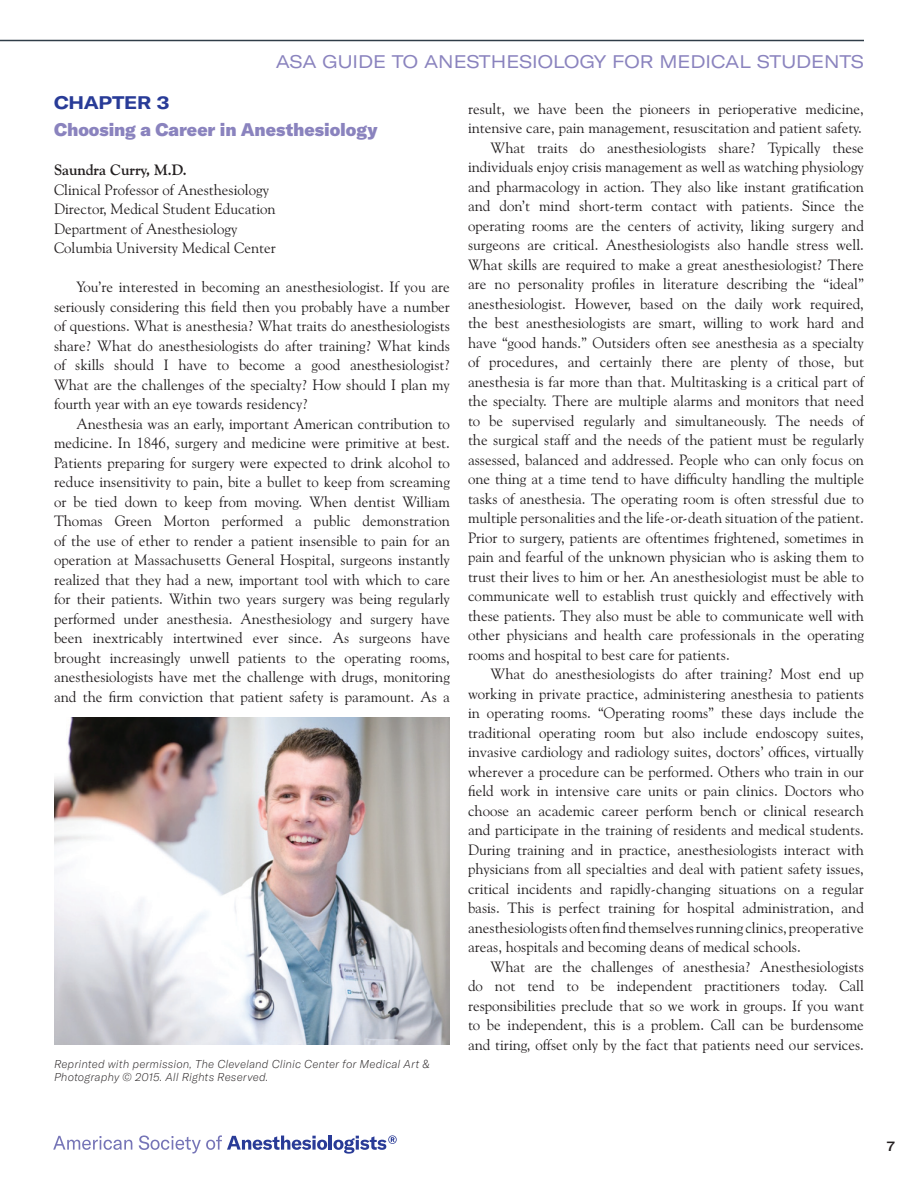
<style>
.page{position:relative;width:918px;height:1188px;background:#fff}
.page>*{position:absolute;margin:0;border:0;box-sizing:border-box;transform-origin:0 0}
.t1{font:expanded 18px "GT America";color:#8a83be}
.t2{font:900 18px "GT America";letter-spacing:-.005em;color:#8a83be}
.t3{font:700 expanded 18px "GT America";letter-spacing:-.015em;color:#283b97}
.t4{font:15px/19.5px "Goudy Old Style BT";color:#231f20;text-align:justify}
.t5{font:700 15px "Goudy Old Style BT";color:#231f20}
.t6{font:500 expanded 13.5px "GT America";color:#231f20}
.t7{font:italic 100 11.25px/13.5px "GT America";letter-spacing:.01em;color:#231f20}
</style>
<div class="page">
<hr style="left:0;top:40px;width:864px;height:1px;background:#303d48">
<svg style="left:53px;top:1136px;width:79px;height:14px"></svg>
<svg style="left:139px;top:1135px;width:188px;height:19px"></svg>
<hr style="left:329px;top:1136px;width:3px;height:14px;background:#293b97">
<svg style="left:333px;top:1135px;width:64px;height:19px"></svg>
<img style="left:54px;top:717px;width:395px;height:328px">
<p class="t1" style="left:276px;top:51px;width:590px">ASA GUIDE TO ANESTHESIOLOGY FOR MEDICAL STUDENTS</p>
<p class="t3" style="left:54px;top:91px;width:117px">CHAPTER 3</p>
<p class="t2" style="left:54px;top:118px;width:325px">Choosing a Career in Anesthesiology</p>
<p class="t5" style="left:54px;top:161px;width:134px">Saundra Curry, M.D.</p>
<p class="t4" style="left:54px;top:180px;width:223px;text-align:left">Clinical Professor of Anesthesiology Director, Medical Student Education Department of Anesthesiology Columbia University Medical Center</p>
<p class="t4" style="left:54px;top:277px;width:398px;text-indent:22px">You’re interested in becoming an anesthesiologist. If you are seriously considering this field then you probably have a number of questions. What is anesthesia? What traits do anesthesiologists share? What do anesthesiologists do after training? What kinds of skills should I have to become a good anesthesiologist?<br>What are the challenges of the specialty? How should I plan my fourth year with an eye towards residency?</p>
<p class="t4" style="left:54px;top:414px;width:398px;text-indent:22px">Anesthesia was an early, important American contribution to medicine. In 1846, surgery and medicine were primitive at best.<br>Patients preparing for surgery were expected to drink alcohol to reduce insensitivity to pain, bite a bullet to keep from screaming or be tied down to keep from moving. When dentist William Thomas Green Morton performed a public demonstration of the use of ether to render a patient insensible to pain for an operation at Massachusetts General Hospital, surgeons instantly realized that they had a new, important tool with which to care for their patients. Within two years surgery was being regularly performed under anesthesia. Anesthesiology and surgery have been inextricably intertwined ever since. As surgeons have brought increasingly unwell patients to the operating rooms, anesthesiologists have met the challenge with drugs, monitoring and the firm conviction that patient safety is paramount. As a</p>
<p class="t7" style="left:54px;top:1057px;width:377px">Reprinted with permission, The Cleveland Clinic Center for Medical Art &amp;<br>Photography © 2015. All Rights Reserved.</p>
<p class="t4" style="left:468px;top:99px;width:397px">result, we have been the pioneers in perioperative medicine,</p>
<p class="t4" style="left:468px;top:118px;width:396px">intensive care, pain management, resuscitation and patient safety.</p>
<p class="t4" style="left:490px;top:138px;width:375px">What traits do anesthesiologists share? Typically these</p>
<p class="t4" style="left:468px;top:157px;width:398px">individuals enjoy crisis management as well as watching physiology</p>
<p class="t4" style="left:468px;top:177px;width:398px">and pharmacology in action. They also like instant gratification</p>
<p class="t4" style="left:468px;top:196px;width:397px">and don’t mind short-term contact with patients. Since the</p>
<p class="t4" style="left:468px;top:216px;width:398px">operating rooms are the centers of activity, liking surgery and</p>
<p class="t4" style="left:468px;top:235px;width:397px">surgeons are critical. Anesthesiologists also handle stress well.</p>
<p class="t4" style="left:468px;top:255px;width:397px">What skills are required to make a great anesthesiologist? There</p>
<p class="t4" style="left:468px;top:274px;width:397px">are no personality profiles in literature describing the “ideal”</p>
<p class="t4" style="left:468px;top:294px;width:398px">anesthesiologist. However, based on the daily work required,</p>
<p class="t4" style="left:468px;top:313px;width:397px">the best anesthesiologists are smart, willing to work hard and</p>
<p class="t4" style="left:468px;top:333px;width:397px">have “good hands.” Outsiders often see anesthesia as a specialty</p>
<p class="t4" style="left:468px;top:352px;width:398px">of procedures, and certainly there are plenty of those, but</p>
<p class="t4" style="left:468px;top:372px;width:397px">anesthesia is far more than that. Multitasking is a critical part of</p>
<p class="t4" style="left:468px;top:391px;width:398px">the specialty. There are multiple alarms and monitors that need</p>
<p class="t4" style="left:468px;top:411px;width:397px">to be supervised regularly and simultaneously. The needs of</p>
<p class="t4" style="left:468px;top:430px;width:398px">the surgical staff and the needs of the patient must be regularly</p>
<p class="t4" style="left:468px;top:450px;width:398px">assessed, balanced and addressed. People who can only focus on</p>
<p class="t4" style="left:468px;top:469px;width:398px">one thing at a time tend to have difficulty handling the multiple</p>
<p class="t4" style="left:468px;top:489px;width:398px">tasks of anesthesia. The operating room is often stressful due to</p>
<p class="t4" style="left:468px;top:508px;width:397px">multiple personalities and the life-or-death situation of the patient.</p>
<p class="t4" style="left:468px;top:528px;width:397px">Prior to surgery, patients are oftentimes frightened, sometimes in</p>
<p class="t4" style="left:468px;top:547px;width:398px">pain and fearful of the unknown physician who is asking them to</p>
<p class="t4" style="left:468px;top:567px;width:397px">trust their lives to him or her. An anesthesiologist must be able to</p>
<p class="t4" style="left:468px;top:586px;width:397px">communicate well to establish trust quickly and effectively with</p>
<p class="t4" style="left:468px;top:606px;width:398px">these patients. They also must be able to communicate well with</p>
<p class="t4" style="left:468px;top:625px;width:398px">other physicians and health care professionals in the operating</p>
<p class="t4" style="left:468px;top:645px;width:263px">rooms and hospital to best care for patients.</p>
<p class="t4" style="left:490px;top:664px;width:375px">What do anesthesiologists do after training? Most end up</p>
<p class="t4" style="left:468px;top:684px;width:398px">working in private practice, administering anesthesia to patients</p>
<p class="t4" style="left:468px;top:703px;width:398px">in operating rooms. “Operating rooms” these days include the</p>
<p class="t4" style="left:468px;top:723px;width:397px">traditional operating room but also include endoscopy suites,</p>
<p class="t4" style="left:468px;top:742px;width:398px">invasive cardiology and radiology suites, doctors’ offices, virtually</p>
<p class="t4" style="left:468px;top:762px;width:398px">wherever a procedure can be performed. Others who train in our</p>
<p class="t4" style="left:468px;top:781px;width:398px">field work in intensive care units or pain clinics. Doctors who</p>
<p class="t4" style="left:468px;top:801px;width:397px">choose an academic career perform bench or clinical research</p>
<p class="t4" style="left:468px;top:820px;width:397px">and participate in the training of residents and medical students.</p>
<p class="t4" style="left:468px;top:840px;width:398px">During training and in practice, anesthesiologists interact with</p>
<p class="t4" style="left:468px;top:859px;width:397px">physicians from all specialties and deal with patient safety issues,</p>
<p class="t4" style="left:468px;top:879px;width:398px">critical incidents and rapidly-changing situations on a regular</p>
<p class="t4" style="left:468px;top:898px;width:397px">basis. This is perfect training for hospital administration, and</p>
<p class="t4" style="left:468px;top:918px;width:397px">anesthesiologists often find themselves running clinics, preoperative</p>
<p class="t4" style="left:468px;top:937px;width:334px">areas, hospitals and becoming deans of medical schools.</p>
<p class="t4" style="left:490px;top:957px;width:375px">What are the challenges of anesthesia? Anesthesiologists</p>
<p class="t4" style="left:468px;top:976px;width:397px">do not tend to be independent practitioners today. Call</p>
<p class="t4" style="left:468px;top:996px;width:397px">responsibilities preclude that so we work in groups. If you want</p>
<p class="t4" style="left:468px;top:1015px;width:397px">to be independent, this is a problem. Call can be burdensome</p>
<p class="t4" style="left:468px;top:1035px;width:398px">and tiring, offset only by the fact that patients need our services.</p>
<p class="t6" style="left:887px;top:1138px;width:10px">7</p>
</div>
